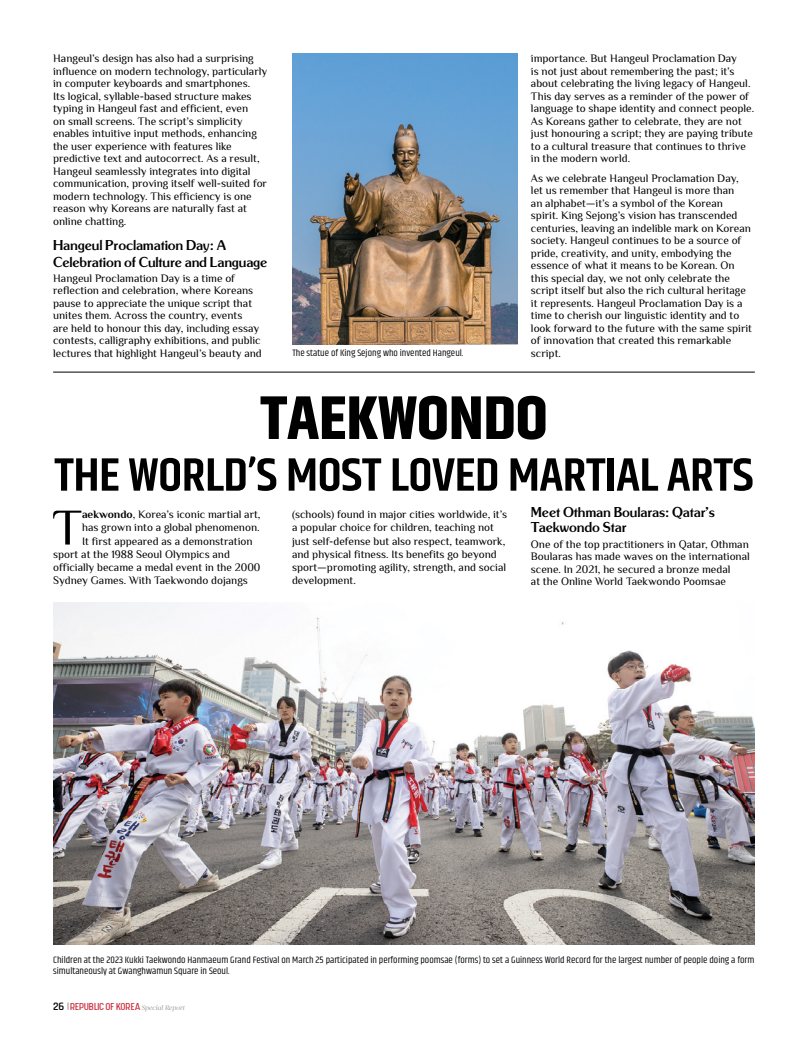
<style>
.page{position:relative;width:808px;height:1063px;background:#fff}
.page>*{position:absolute;margin:0;border:0;box-sizing:border-box;transform-origin:0 0}
.t1{font:700 61.5px "Khand";letter-spacing:-.005em;color:#000;scale:1.07 1}
.t2{font:51.38px "El Messiri";color:#000}
.t3{font:600 47.12px "Khand";letter-spacing:-.01em;color:#000;scale:1.07 1}
.t4{font:15px/17.5px "Souvenir Gothic Mdm";letter-spacing:-.01em;color:#000}
.t5{font:11.25px/12.5px "El Messiri";color:#000}
.t6{font:9.5px/11.2px "Khand";color:#000;scale:1.05 1}
.t7{font:300 8.5px "Gotcha Gothic";letter-spacing:-.075em;color:#c92435;scale:1.29 1}
.s1{font-weight:700}
.s2{font-family:"Rajdhani";font-weight:600;font-size:11.25px;color:#000}
.s3{font-family:"Acta Headline";font-weight:400;font-style:italic;font-size:6.75px;color:#939598}
</style>
<div class="page">
<img style="left:53px;top:602px;width:702px;height:342px">
<img style="left:292px;top:53px;width:226px;height:292px">
<hr style="left:53px;top:372px;width:702px;height:1px;background:#000">
<p class="t5" style="left:53px;top:53px;width:216px">Hangeul’s design has also had a surprising influence on modern technology, particularly in computer keyboards and smartphones.<br>Its logical, syllable-based structure makes typing in Hangeul fast and efficient, even<br>on small screens. The script’s simplicity enables intuitive input methods, enhancing the user experience with features like predictive text and autocorrect. As a result, Hangeul seamlessly integrates into digital communication, proving itself well-suited for modern technology. This efficiency is one reason why Koreans are naturally fast at online chatting.</p>
<h3 class="t4" style="left:53px;top:236px;width:216px">Hangeul Proclamation Day: A<br>Celebration of Culture and Language</h3>
<p class="t5" style="left:53px;top:272px;width:210px">Hangeul Proclamation Day is a time of reflection and celebration, where Koreans pause to appreciate the unique script that unites them. Across the country, events<br>are held to honour this day, including essay contests, calligraphy exhibitions, and public lectures that highlight Hangeul’s beauty and</p>
<p class="t5" style="left:531px;top:53px;width:225px">importance. But Hangeul Proclamation Day<br>is not just about remembering the past; it’s about celebrating the living legacy of Hangeul.<br>This day serves as a reminder of the power of language to shape identity and connect people.<br>As Koreans gather to celebrate, they are not just honouring a script; they are paying tribute to a cultural treasure that continues to thrive in the modern world.</p>
<p class="t5" style="left:531px;top:172px;width:223px">As we celebrate Hangeul Proclamation Day, let us remember that Hangeul is more than<br>an alphabet—it’s a symbol of the Korean spirit. King Sejong’s vision has transcended centuries, leaving an indelible mark on Korean society. Hangeul continues to be a source of pride, creativity, and unity, embodying the essence of what it means to be Korean. On this special day, we not only celebrate the script itself but also the rich cultural heritage it represents. Hangeul Proclamation Day is a time to cherish our linguistic identity and to look forward to the future with the same spirit of innovation that created this remarkable</p>
<p class="t6" style="left:292px;top:348px;width:164px">The statue of King Sejong who invented Hangeul.</p>
<p class="t5" style="left:531px;top:347px;width:32px">script.</p>
<h1 class="t1" style="left:260px;top:374px;width:270px">TAEKWONDO</h1>
<h3 class="t3" style="left:54px;top:444px;width:655px">THE WORLD’S MOST LOVED MARTIAL ARTS</h3>
<h2 class="t2" style="left:52px;top:494px;width:31px">T</h2>
<p class="t5" style="left:82px;top:509px;width:180px"><span class="s1">aekwondo</span>, Korea’s iconic martial art,</p>
<p class="t5" style="left:82px;top:522px;width:179px">has grown into a global phenomenon.</p>
<p class="t5" style="left:82px;top:535px;width:172px">It first appeared as a demonstration</p>
<p class="t5" style="left:53px;top:548px;width:178px">sport at the 1988 Seoul Olympics and</p>
<p class="t5" style="left:53px;top:562px;width:209px">officially became a medal event in the 2000</p>
<p class="t5" style="left:53px;top:575px;width:196px">Sydney Games. With Taekwondo dojangs</p>
<p class="t5" style="left:292px;top:508px;width:217px;line-height:13.2px">(schools) found in major cities worldwide, it’s a popular choice for children, teaching not just self-defense but also respect, teamwork, and physical fitness. Its benefits go beyond sport—promoting agility, strength, and social development.</p>
<h3 class="t4" style="left:531px;top:504px;width:186px;line-height:15px">Meet Othman Boularas: Qatar’s<br>Taekwondo Star</h3>
<p class="t5" style="left:531px;top:539px;width:220px">One of the top practitioners in Qatar, Othman Boularas has made waves on the international scene. In 2021, he secured a bronze medal<br>at the Online World Taekwondo Poomsae</p>
<p class="t6" style="left:53px;top:955px;width:669px">Children at the 2023 Kukki Taekwondo Hanmaeum Grand Festival on March 25 participated in performing poomsae (forms) to set a Guinness World Record for the largest number of people doing a form simultaneously at Gwanghwamun Square in Seoul.</p>
<p class="t7" style="left:53px;top:1000px;width:104px"><span class="s2">26</span> REPUBLIC OF KOREA<span class="s3">Special Report</span></p>
</div>
